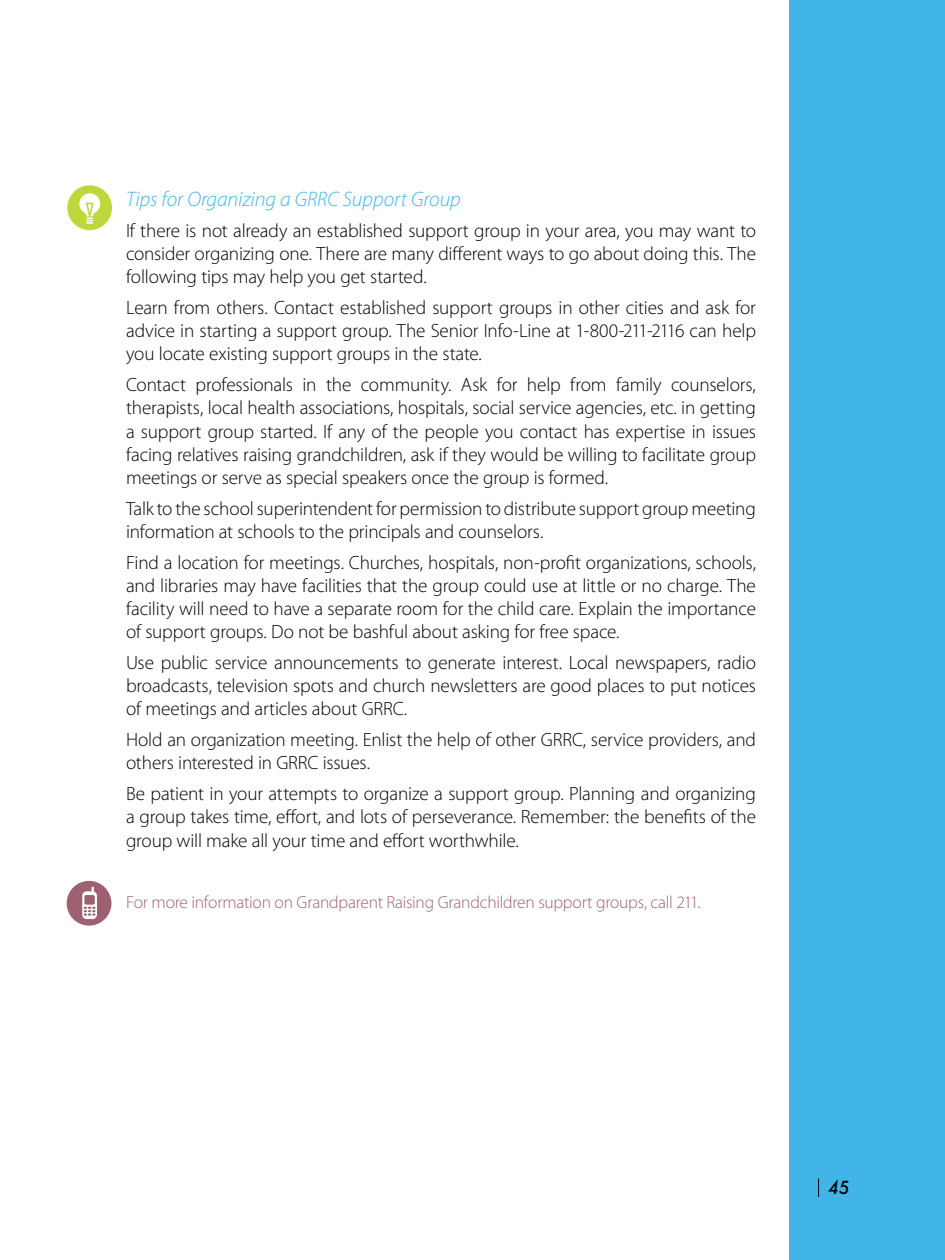
<style>
.page{position:relative;width:945px;height:1260px;background:#fff}
.page>*{position:absolute;margin:0;border:0;box-sizing:border-box;transform-origin:0 0}
.t1{font:italic 300 21px "Myriad Pro";letter-spacing:-.005em;color:#42b5e8}
.t2{font:300 19.25px/23.1px "Myriad Pro";letter-spacing:-.01em;color:#000;text-align:justify}
.t3{font:300 17.5px "Myriad Pro";letter-spacing:-.015em;color:#9d6172}
.t4{font:italic 500 17.5px "Futura";color:#000}
</style>
<div class="page">
<div style="left:789px;top:0;width:156px;height:1260px;background:#42b5e8"></div>
<svg style="left:818px;top:1178px;width:1px;height:19px"></svg>
<div style="left:67px;top:185px;width:45px;height:45px;background:#bed73b;border-radius:50%"></div>
<svg style="left:79px;top:193px;width:21px;height:31px"></svg>
<div style="left:67px;top:881px;width:44px;height:45px;background:#9d6172;border-radius:50%"></div>
<svg style="left:82px;top:887px;width:15px;height:32px"></svg>
<h3 class="t1" style="left:126px;top:186px;width:336px">Tips for Organizing a GRRC Support Group</h3>
<p class="t2" style="left:126px;top:219px;width:632px">If there is not already an established support group in your area, you may want to consider organizing one. There are many different ways to go about doing this. The following tips may help you get started.</p>
<p class="t2" style="left:126px;top:296px;width:631px">Learn from others. Contact established support groups in other cities and ask for advice in starting a support group. The Senior Info-Line at 1-800-211-2116 can help you locate existing support groups in the state.</p>
<p class="t2" style="left:126px;top:373px;width:632px">Contact professionals in the community. Ask for help from family counselors, therapists, local health associations, hospitals, social service agencies, etc. in getting a support group started. If any of the people you contact has expertise in issues facing relatives raising grandchildren, ask if they would be willing to facilitate group meetings or serve as special speakers once the group is formed.</p>
<p class="t2" style="left:126px;top:497px;width:632px">Talk to the school superintendent for permission to distribute support group meeting information at schools to the principals and counselors.</p>
<p class="t2" style="left:126px;top:551px;width:632px">Find a location for meetings. Churches, hospitals, non-profit organizations, schools, and libraries may have facilities that the group could use at little or no charge. The facility will need to have a separate room for the child care. Explain the importance of support groups. Do not be bashful about asking for free space.</p>
<p class="t2" style="left:126px;top:651px;width:632px">Use public service announcements to generate interest. Local newspapers, radio broadcasts, television spots and church newsletters are good places to put notices of meetings and articles about GRRC.</p>
<p class="t2" style="left:126px;top:728px;width:632px">Hold an organization meeting. Enlist the help of other GRRC, service providers, and others interested in GRRC issues.</p>
<p class="t2" style="left:126px;top:782px;width:632px">Be patient in your attempts to organize a support group. Planning and organizing a group takes time, effort, and lots of perseverance. Remember: the benefits of the group will make all your time and effort worthwhile.</p>
<p class="t3" style="left:126px;top:892px;width:576px">For more information on Grandparent Raising Grandchildren support groups, call 211.</p>
<p class="t4" style="left:828px;top:1176px;width:23px">45</p>
</div>
